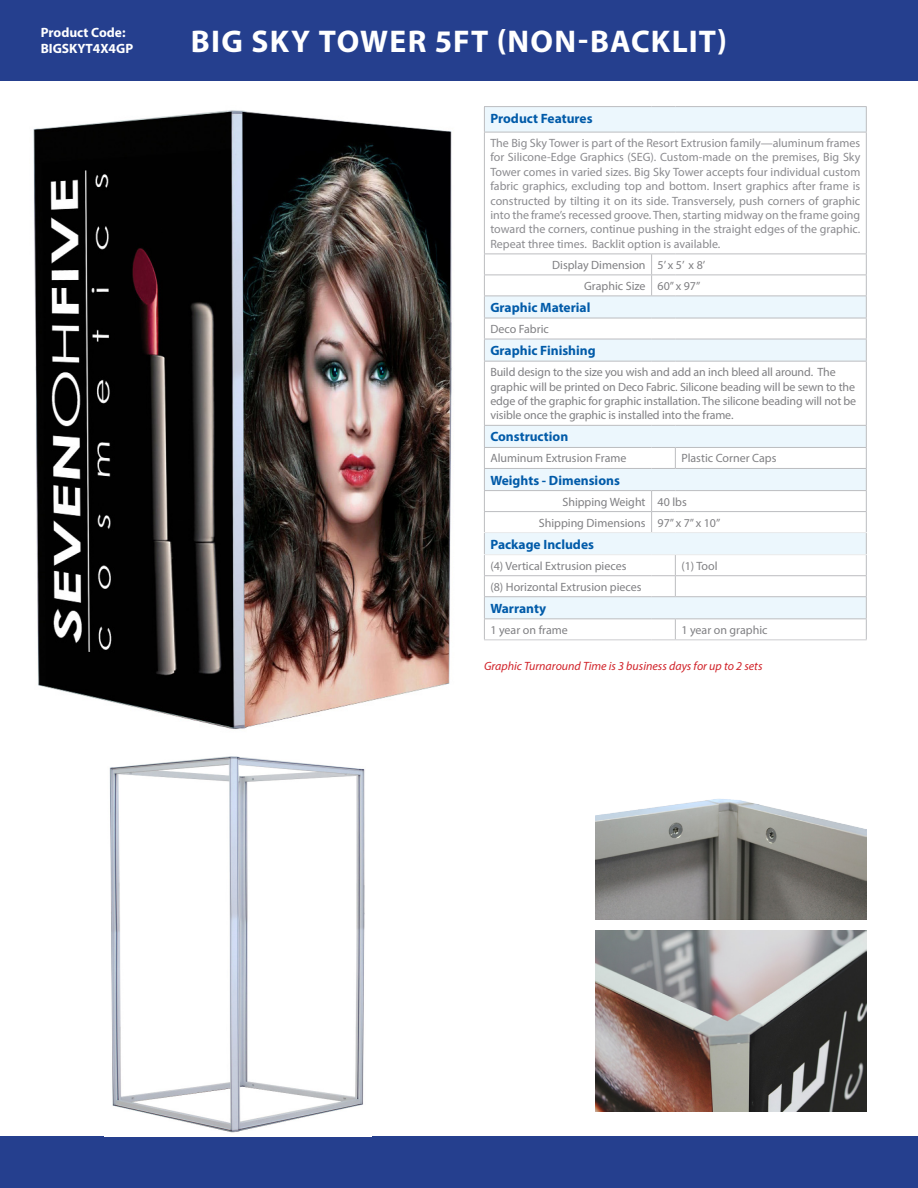
<style>
.page{position:relative;width:918px;height:1188px;background:#fff}
.page>*{position:absolute;margin:0;border:0;box-sizing:border-box;transform-origin:0 0}
.t1{font:700 31.5px "Myriad Pro";letter-spacing:.04em;color:#fff}
.Table_Title{font:700 13.5px "Myriad Pro";color:#015ba9}
.product_code{font:700 13.5px "Myriad Pro";color:#fff}
.MYriad_Pro_Regular_9{font:12px/14.4px "Myriad Pro";color:#8b8b8f;text-align:justify}
.Lists{font:12px/14.4px "Myriad Pro";letter-spacing:-.01em;color:#808083}
.graphic_turnaround_t{font:italic 12px "Myriad Pro";color:#d1232a}
</style>
<div class="page">
<div style="left:0;top:0;width:918px;height:81px;background:#253f8e"></div>
<div style="left:0;top:1137px;width:918px;height:51px;background:#253f8e"></div>
<div style="left:485px;top:107px;width:381px;height:25px;background:#ecf7fd"></div>
<svg style="left:485px;top:133px;width:381px;height:292px"></svg>
<hr style="left:484px;top:106px;width:168px;height:1px;background:#bcbdc0">
<svg style="left:484px;top:107px;width:1px;height:25px"></svg>
<svg style="left:652px;top:106px;width:23px;height:1px"></svg>
<hr style="left:675px;top:106px;width:192px;height:1px;background:#bcbdc0">
<svg style="left:866px;top:107px;width:1px;height:25px"></svg>
<hr style="left:484px;top:132px;width:168px;height:1px;background:#bcbdc0">
<hr style="left:484px;top:132px;width:1px;height:122px;background:#bcbdc0">
<svg style="left:652px;top:132px;width:23px;height:1px"></svg>
<hr style="left:675px;top:132px;width:192px;height:1px;background:#bcbdc0">
<hr style="left:866px;top:132px;width:1px;height:122px;background:#bcbdc0">
<hr style="left:484px;top:254px;width:168px;height:1px;background:#bcbdc0">
<hr style="left:675px;top:254px;width:192px;height:1px;background:#bcbdc0">
<hr style="left:484px;top:275px;width:168px;height:1px;background:#bcbdc0">
<hr style="left:675px;top:275px;width:192px;height:1px;background:#bcbdc0">
<hr style="left:484px;top:296px;width:168px;height:1px;background:#bcbdc0">
<svg style="left:651px;top:254px;width:24px;height:43px"></svg>
<hr style="left:675px;top:296px;width:192px;height:1px;background:#bcbdc0">
<hr style="left:484px;top:318px;width:168px;height:1px;background:#bcbdc0">
<svg style="left:484px;top:254px;width:1px;height:107px"></svg>
<svg style="left:652px;top:318px;width:23px;height:1px"></svg>
<hr style="left:675px;top:318px;width:192px;height:1px;background:#bcbdc0">
<svg style="left:866px;top:254px;width:1px;height:107px"></svg>
<hr style="left:484px;top:339px;width:168px;height:1px;background:#bcbdc0">
<svg style="left:652px;top:339px;width:23px;height:1px"></svg>
<hr style="left:675px;top:339px;width:192px;height:1px;background:#bcbdc0">
<hr style="left:484px;top:361px;width:168px;height:1px;background:#bcbdc0">
<hr style="left:484px;top:362px;width:1px;height:63px;background:#bcbdc0">
<svg style="left:652px;top:361px;width:23px;height:1px"></svg>
<hr style="left:675px;top:361px;width:192px;height:1px;background:#bcbdc0">
<hr style="left:866px;top:362px;width:1px;height:63px;background:#bcbdc0">
<svg style="left:484px;top:425px;width:383px;height:215px"></svg>
<hr style="left:675px;top:468px;width:192px;height:1px;background:#bcbdc0">
<img style="left:595px;top:799px;width:272px;height:120px">
<img style="left:596px;top:931px;width:271px;height:180px">
<img style="left:109px;top:756px;width:256px;height:377px">
<img style="left:33px;top:110px;width:419px;height:619px">
<p class="product_code" style="left:41px;top:23px;width:86px">Product Code:</p>
<p class="product_code" style="left:41px;top:40px;width:94px">BIGSKYT4X4GP</p>
<p class="t1" style="left:191px;top:20px;width:538px">BIG SKY TOWER 5FT (NON-BACKLIT)</p>
<p class="Table_Title" style="left:490px;top:109px;width:104px">Product Features</p>
<p class="MYriad_Pro_Regular_9" style="left:490px;top:136px;width:371px">The Big Sky Tower is part of the Resort Extrusion family—aluminum frames for Silicone-Edge Graphics (SEG). Custom-made on the premises, Big Sky Tower comes in varied sizes. Big Sky Tower accepts four individual custom fabric graphics, excluding top and bottom. Insert graphics after frame is constructed by tilting it on its side. Transversely, push corners of graphic into the frame’s recessed groove. Then, starting midway on the frame going toward the corners, continue pushing in the straight edges of the graphic.<br>Repeat three times. Backlit option is available.</p>
<p class="Lists" style="left:552px;top:257px;width:95px">Display Dimension</p>
<p class="Lists" style="left:658px;top:257px;width:49px">5’ x 5’ x 8’</p>
<p class="Lists" style="left:584px;top:278px;width:63px">Graphic Size</p>
<p class="Lists" style="left:658px;top:278px;width:44px">60” x 97”</p>
<p class="Table_Title" style="left:490px;top:299px;width:102px">Graphic Material</p>
<p class="Lists" style="left:490px;top:322px;width:60px">Deco Fabric</p>
<p class="Table_Title" style="left:490px;top:342px;width:107px">Graphic Finishing</p>
<p class="Lists" style="left:490px;top:365px;width:367px">Build design to the size you wish and add an inch bleed all around. The graphic will be printed on Deco Fabric. Silicone beading will be sewn to the edge of the graphic for graphic installation. The silicone beading will not be visible once the graphic is installed into the frame.</p>
<p class="Table_Title" style="left:490px;top:428px;width:79px">Construction</p>
<p class="Lists" style="left:490px;top:451px;width:138px">Aluminum Extrusion Frame</p>
<p class="Lists" style="left:681px;top:451px;width:97px">Plastic Corner Caps</p>
<p class="Table_Title" style="left:490px;top:471px;width:131px">Weights - Dimensions</p>
<p class="Lists" style="left:562px;top:494px;width:85px">Shipping Weight</p>
<p class="Lists" style="left:658px;top:494px;width:31px">40 lbs</p>
<p class="Lists" style="left:539px;top:515px;width:108px">Shipping Dimensions</p>
<p class="Lists" style="left:658px;top:515px;width:64px">97” x 7” x 10”</p>
<p class="Table_Title" style="left:490px;top:535px;width:105px">Package Includes</p>
<p class="Lists" style="left:490px;top:558px;width:138px">(4) Vertical Extrusion pieces</p>
<p class="Lists" style="left:681px;top:558px;width:38px">(1) Tool</p>
<p class="Lists" style="left:490px;top:579px;width:153px">(8) Horizontal Extrusion pieces</p>
<p class="Table_Title" style="left:490px;top:599px;width:57px">Warranty</p>
<p class="Lists" style="left:490px;top:622px;width:79px">1 year on frame</p>
<p class="Lists" style="left:681px;top:622px;width:88px">1 year on graphic</p>
<p class="graphic_turnaround_t" style="left:484px;top:659px;width:280px">Graphic Turnaround Time is 3 business days for up to 2 sets</p>
</div>
